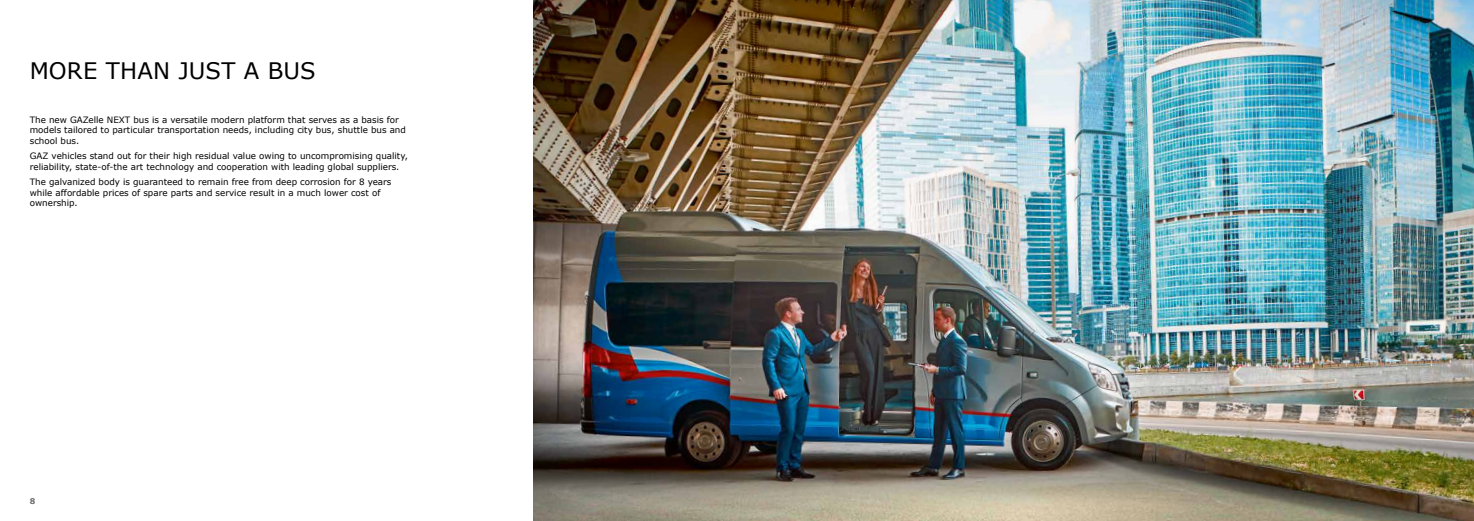
<style>
.page{position:relative;width:1474px;height:521px;background:#fff}
.page>*{position:absolute;margin:0;border:0;box-sizing:border-box;transform-origin:0 0}
.t1{font:22.75px "Verdana";color:#000}
.t2{font:8.75px/10.5px "Verdana";color:#000}
.t3{font:700 7.88px "Verdana";color:#6e6e6e}
</style>
<div class="page">
<img style="left:534px;top:0;width:939px;height:521px">
<h1 class="t1" style="left:30px;top:56px;width:287px">MORE THAN JUST A BUS</h1>
<p class="t2" style="left:30px;top:114px;width:377px">The new GAZelle NEXT bus is a versatile modern platform that serves as a basis for models tailored to particular transportation needs, including city bus, shuttle bus and school bus.</p>
<p class="t2" style="left:30px;top:151px;width:379px">GAZ vehicles stand out for their high residual value owing to uncompromising quality, reliability, state-of-the art technology and cooperation with leading global suppliers.</p>
<p class="t2" style="left:30px;top:177px;width:363px">The galvanized body is guaranteed to remain free from deep corrosion for 8 years while affordable prices of spare parts and service result in a much lower cost of ownership.</p>
<p class="t3" style="left:30px;top:496px;width:7px">8</p>
</div>
